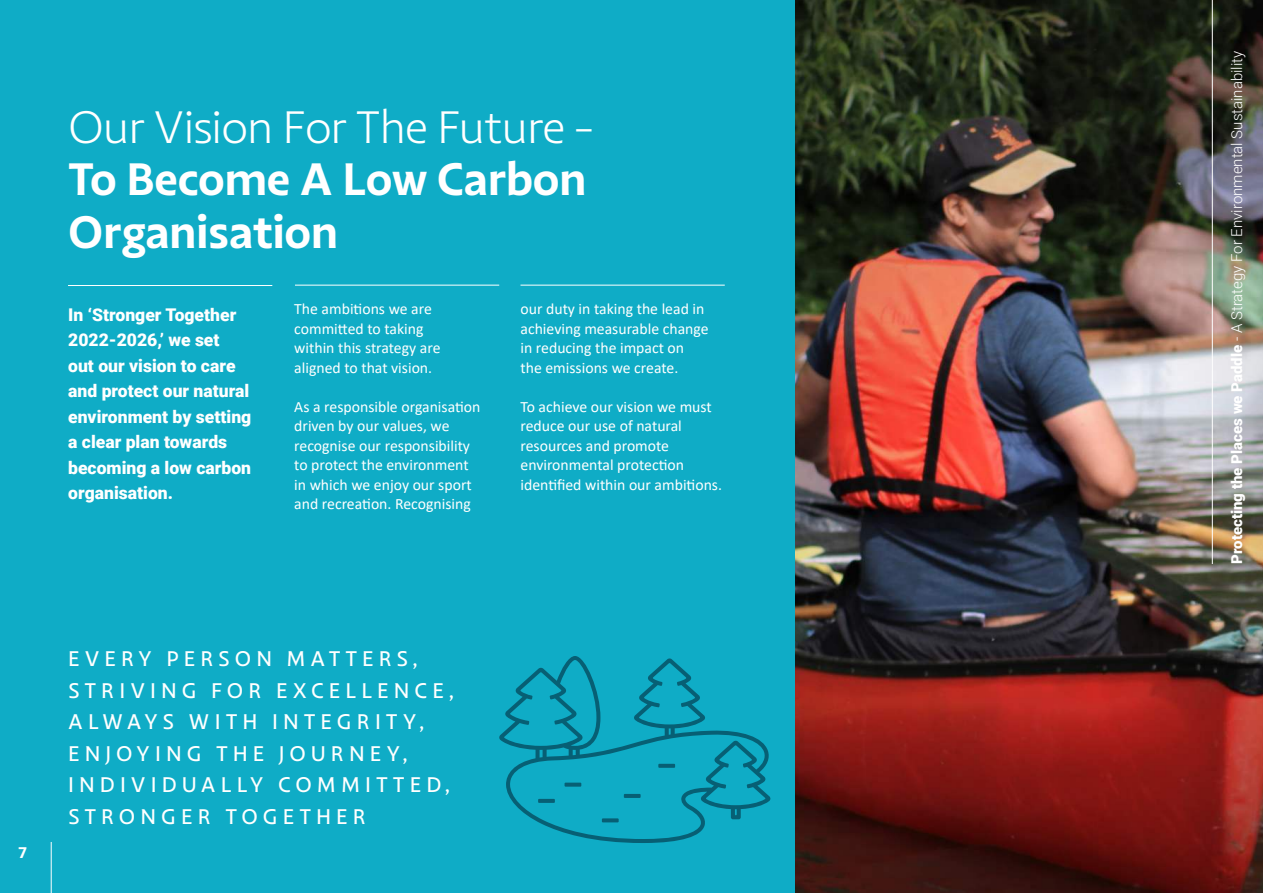
<style>
.page{position:relative;width:1263px;height:893px;background:#0facc6}
.page>*{position:absolute;margin:0;border:0;box-sizing:border-box;transform-origin:0 0}
.t1{font:700 45px/52.5px "Highgate";letter-spacing:-.01em;color:#fff}
.t2{font:300 45px "Highgate";letter-spacing:-.015em;color:#fff}
.t3{font:500 21px/31.5px "Highgate";letter-spacing:.24em;color:#fff}
.t4{font:900 17.55px/25.5px "Roboto";color:#fff}
.t5{font:15.75px/19.5px "Calibri";color:#fff}
.t6{font:300 15px "Roboto";color:#fff}
.t7{font:900 15px "Roboto";color:#fff}
.s1{font-weight:900}
</style>
<div class="page">
<svg style="left:499px;top:656px;width:271px;height:187px"></svg>
<svg style="left:564px;top:783px;width:17px;height:4px"></svg>
<hr style="left:538px;top:799px;width:17px;height:4px;background:#075f74">
<hr style="left:624px;top:794px;width:17px;height:4px;background:#075f74">
<svg style="left:658px;top:764px;width:17px;height:4px"></svg>
<svg style="left:602px;top:818px;width:17px;height:4px"></svg>
<hr style="left:295px;top:285px;width:204px;height:1px;background:#fff">
<hr style="left:520px;top:285px;width:205px;height:1px;background:#fff">
<hr style="left:68px;top:285px;width:204px;height:1px;background:#fff">
<img style="left:795px;top:0;width:468px;height:893px">
<hr style="left:1212px;top:0;width:1px;height:564px;background:#fff">
<hr style="left:51px;top:842px;width:1px;height:51px;background:#fff">
<h1 class="t2" style="left:68px;top:108px;width:528px">Our Vision For The Future -</h1>
<h1 class="t1" style="left:68px;top:156px;width:520px">To Become A Low Carbon<br>Organisation</h1>
<p class="t4" style="left:68px;top:303px;width:185px">In ‘Stronger Together<br>2022-2026,’ we set<br>out our vision to care and protect our natural environment by setting a clear plan towards becoming a low carbon organisation.</p>
<p class="t5" style="left:520px;top:299px;width:190px">our duty in taking the lead in achieving measurable change in reducing the impact on the emissions we create.</p>
<p class="t5" style="left:294px;top:299px;width:148px">The ambi琀椀ons we are commi琀琀ed to taking within this strategy are aligned to that vision.</p>
<p class="t5" style="left:294px;top:397px;width:188px">As a responsible organisa琀椀on driven by our values, we recognise our responsibility to protect the environment in which we enjoy our sport and recrea琀椀on. Recognising</p>
<p class="t5" style="left:520px;top:397px;width:203px">To achieve our vision we must reduce our use of natural resources and promote environmental protec琀椀on<br>iden琀椀昀椀ed within our ambi琀椀ons.</p>
<p class="t7" style="left:18px;top:846px;width:10px">7</p>
<h2 class="t3" style="left:68px;top:645px;width:387px">EVERY PERSON MATTERS,<br>STRIVING FOR EXCELLENCE,<br>ALWAYS WITH INTEGRITY,<br>ENJOYING THE JOURNEY,<br>INDIVIDUALLY COMMITTED,<br>STRONGER TOGETHER</h2>
<p class="t6" style="left:1231px;top:564px;width:514px;rotate:-90deg"><span class="s1">Protecting the Places we Paddle</span> - A Strategy For Environmental Sustainability</p>
</div>
